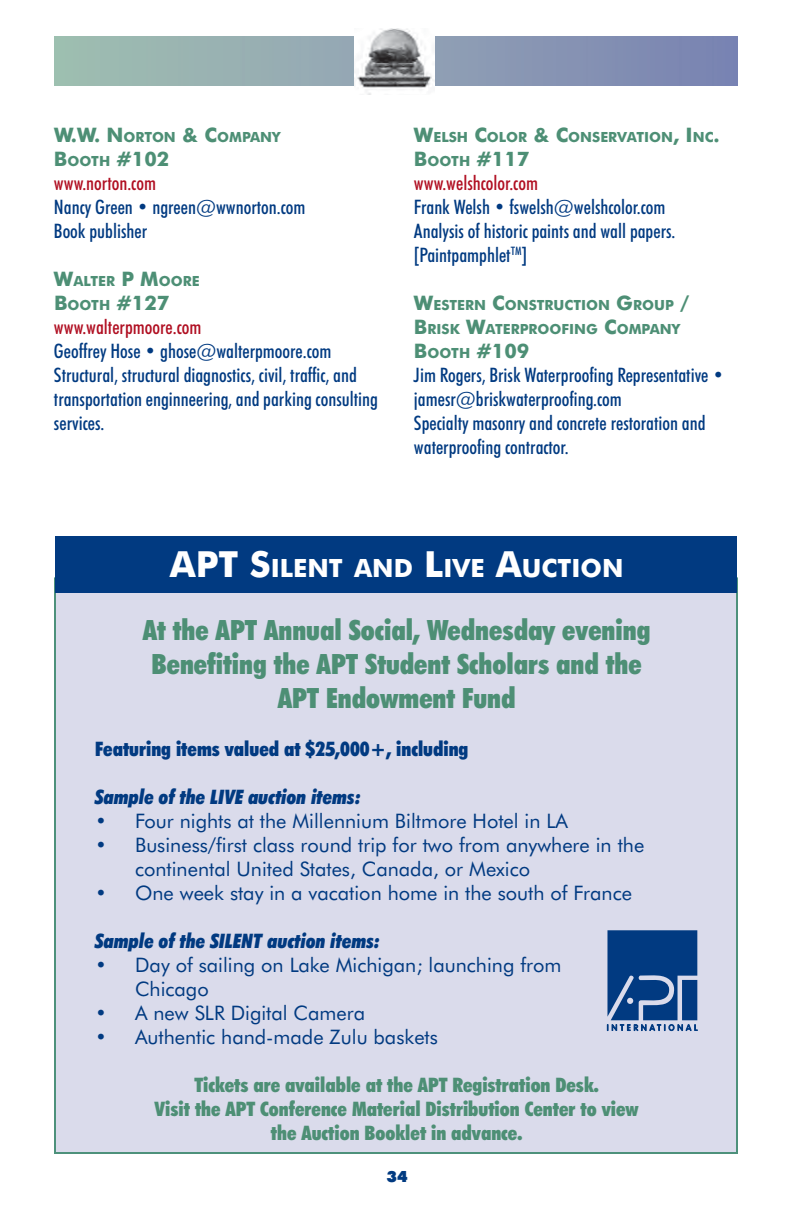
<style>
.page{position:relative;width:792px;height:1224px;background:#fff}
.page>*{position:absolute;margin:0;border:0;box-sizing:border-box;transform-origin:0 0}
.t1{font:900 condensed 28px/33.6px "Futura BT";color:#4d8f75;text-align:center}
.t2{font:700 25.2px "Futura BT";color:#fff}
.t3{font:500 condensed 20px/24px "Futura BT";color:#013a81}
.t4{font:20px/24px "Futura BT";color:#013a81}
.t5{font:900 condensed 20px/24px "Futura BT";color:#4d8f75;text-align:center}
.t6{font:500 condensed 20px/24px "Futura BT";color:#b00e21}
.t7{font:italic 900 condensed 20px "Futura BT";color:#013a81}
.t8{font:900 condensed 20px "Futura BT";color:#013a81}
.t9{font:900 15.4px "Futura BT";color:#013a81}
.t10{font:700 14px/24px "Futura BT";color:#4d8f75}
.s1{font-size:20px}
.s2{font-weight:700;font-stretch:normal;color:#4d8f75}
.s3{font-weight:700;font-stretch:normal;font-size:14px;color:#4d8f75}
.s4{font-size:36px}
</style>
<div class="page">
<svg style="left:54px;top:36px;width:684px;height:50px;background:#8ea1b2"></svg>
<img style="left:355px;top:28px;width:79px;height:66px">
<div style="left:55px;top:578px;width:682px;height:575px;background:#dadbeb"></div>
<div style="left:55px;top:536px;width:682px;height:57px;background:#013a81"></div>
<svg style="left:607px;top:930px;width:91px;height:102px"></svg>
<p class="t10" style="left:54px;top:126px;width:228px"><span class="s1">W.W. N</span>ORTON <span class="s1">&amp; C</span>OMPANY</p>
<p class="t6" style="left:54px;top:148px;width:117px"><span class="s2">B</span><span class="s3">OOTH</span> <span class="s2">#102 </span>www.norton.com</p>
<p class="t3" style="left:54px;top:196px;width:253px">Nancy Green • ngreen@wwnorton.com<br>Book publisher</p>
<p class="t10" style="left:54px;top:270px;width:147px"><span class="s1">W</span>ALTER <span class="s1">P M</span>OORE</p>
<p class="t6" style="left:54px;top:292px;width:149px"><span class="s2">B</span><span class="s3">OOTH</span> <span class="s2">#127 </span>www.walterpmoore.com</p>
<p class="t3" style="left:54px;top:340px;width:326px">Geoffrey Hose • ghose@walterpmoore.com Structural, structural diagnostics, civil, traffic, and transportation enginneering, and parking consulting services.</p>
<p class="t10" style="left:414px;top:126px;width:307px"><span class="s1">W</span>ELSH <span class="s1">C</span>OLOR <span class="s1">&amp; C</span>ONSERVATION<span class="s1">, I</span>NC<span class="s1">.</span></p>
<p class="t6" style="left:414px;top:148px;width:126px"><span class="s2">B</span><span class="s3">OOTH</span> <span class="s2">#117 </span>www.welshcolor.com</p>
<p class="t3" style="left:414px;top:196px;width:263px">Frank Welsh • fswelsh@welshcolor.com<br>Analysis of historic paints and wall papers. [Paintpamphlet<sup>TM</sup>]</p>
<p class="t10" style="left:414px;top:294px;width:277px"><span class="s1">W</span>ESTERN <span class="s1">C</span>ONSTRUCTION <span class="s1">G</span>ROUP <span class="s1">/<br>B</span>RISK <span class="s1">W</span>ATERPROOFING <span class="s1">C</span>OMPANY</p>
<p class="t3" style="left:414px;top:340px;width:312px"><span class="s2">B</span><span class="s3">OOTH</span> <span class="s2">#109<br></span>Jim Rogers, Brisk Waterproofing Representative • jamesr@briskwaterproofing.com<br>Specialty masonry and concrete restoration and waterproofing contractor.</p>
<p class="t2" style="left:170px;top:555px;width:455px"><span class="s4">APT S</span>ILENT AND <span class="s4">L</span>IVE <span class="s4">A</span>UCTION</p>
<h1 class="t1" style="left:143px;top:615px;width:509px">At the APT Annual Social, Wednesday evening<br>Benefiting the APT Student Scholars and the<br>APT Endowment Fund</h1>
<p class="t8" style="left:95px;top:739px;width:375px">Featuring items valued at $25,000+, including</p>
<p class="t7" style="left:95px;top:787px;width:267px">Sample of the LIVE auction items:</p>
<p class="t4" style="left:95px;top:810px;width:474px">• Four nights at the Millennium Biltmore Hotel in LA</p>
<p class="t4" style="left:135px;top:834px;width:511px;text-indent:-40px">• Business/first class round trip for two from anywhere in the continental United States, Canada, or Mexico</p>
<p class="t4" style="left:95px;top:882px;width:538px">• One week stay in a vacation home in the south of France</p>
<p class="t7" style="left:95px;top:931px;width:287px">Sample of the SILENT auction items:</p>
<p class="t4" style="left:135px;top:954px;width:428px;text-indent:-40px">• Day of sailing on Lake Michigan; launching from<br>Chicago</p>
<p class="t4" style="left:95px;top:1002px;width:271px">• A new SLR Digital Camera</p>
<p class="t4" style="left:95px;top:1026px;width:344px">• Authentic hand-made Zulu baskets</p>
<p class="t5" style="left:155px;top:1073px;width:486px">Tickets are available at the APT Registration Desk.<br>Visit the APT Conference Material Distribution Center to view the Auction Booklet in advance.</p>
<p class="t9" style="left:386px;top:1169px;width:23px">34</p>
</div>
